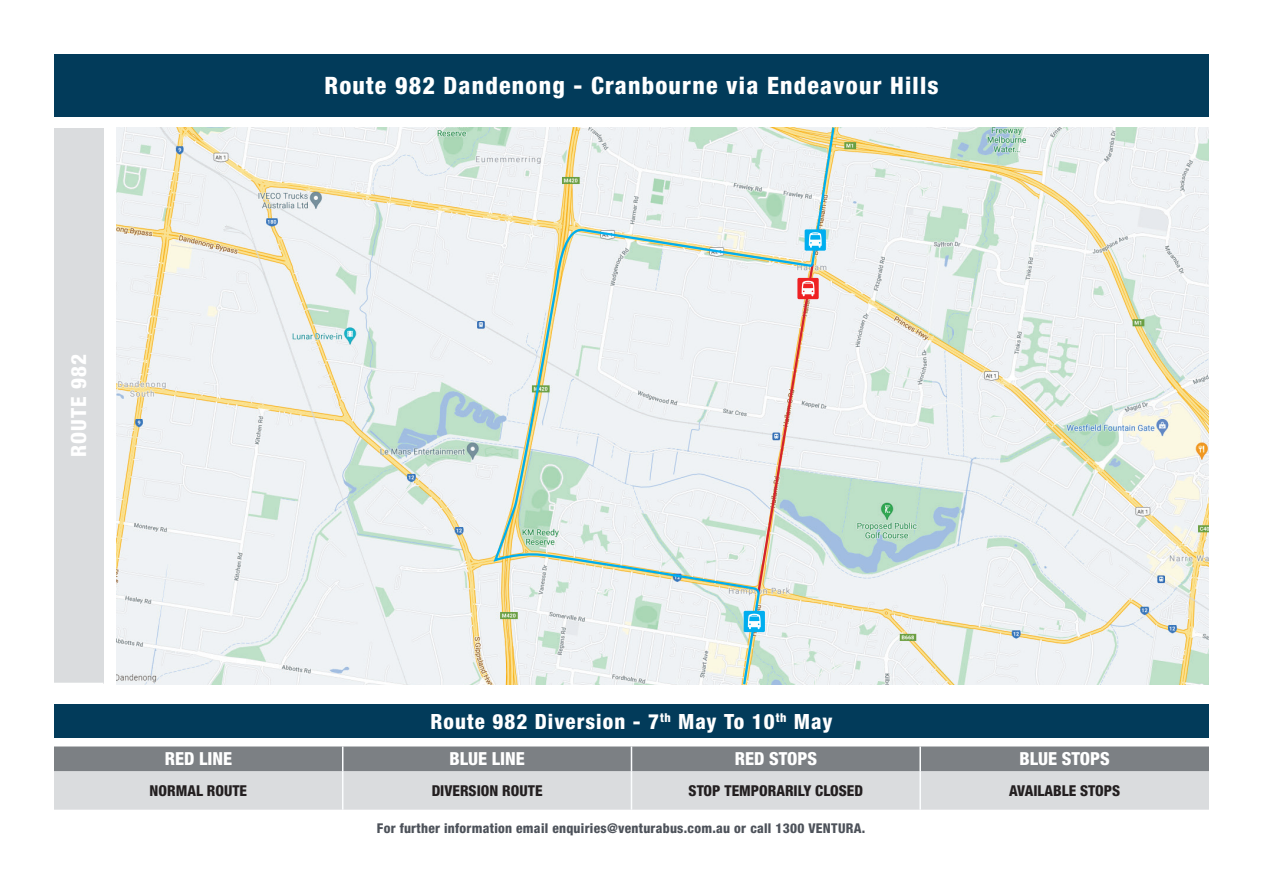
<style>
.page{position:relative;width:1263px;height:893px;background:#fff}
.page>*{position:absolute;margin:0;border:0;box-sizing:border-box;transform-origin:0 0}
.t1{font:800 condensed 24px "Helvetica Neue LT Std";letter-spacing:.05em;color:#fff}
.t2{font:800 condensed 21px "Helvetica Neue LT Std";letter-spacing:.05em;color:#fff}
.t3{font:800 condensed 18px "Helvetica Neue LT Std";color:#fff}
.t4{font:800 condensed 15px "Helvetica Neue LT Std";color:#231f20}
.t5{font:800 condensed 13.5px "Helvetica Neue LT Std";letter-spacing:.02em;color:#4d525a}
</style>
<div class="page">
<img style="left:116px;top:128px;width:1093px;height:556px">
<div style="left:54px;top:54px;width:1155px;height:63px;background:#023b5a"></div>
<div style="left:54px;top:128px;width:49px;height:555px;background:#dadcde"></div>
<svg style="left:493px;top:127px;width:343px;height:558px"></svg>
<div style="left:744px;top:611px;width:21px;height:21px;background:#00aeef;border-radius:2px"></div>
<svg style="left:748px;top:614px;width:13px;height:15px"></svg>
<div style="left:805px;top:229px;width:21px;height:22px;background:#00aeef;border-radius:2px"></div>
<svg style="left:809px;top:232px;width:13px;height:16px"></svg>
<div style="left:797px;top:278px;width:22px;height:21px;background:#ee2123;border-radius:2px"></div>
<svg style="left:756px;top:261px;width:59px;height:334px"></svg>
<div style="left:54px;top:704px;width:1155px;height:35px;background:#023b5a"></div>
<svg style="left:54px;top:746px;width:1155px;height:64px;background:#b6b9bb"></svg>
<hr style="left:919px;top:746px;width:2px;height:25px;background:#fbfdfe">
<hr style="left:342px;top:771px;width:1px;height:39px;background:#fbfdfe">
<hr style="left:631px;top:771px;width:1px;height:39px;background:#fbfdfe">
<hr style="left:919px;top:771px;width:2px;height:39px;background:#fbfdfe">
<h2 class="t2" style="left:66px;top:457px;width:104px;rotate:-90deg">ROUTE 982</h2>
<h1 class="t1" style="left:324px;top:71px;width:616px">Route 982 Dandenong - Cranbourne via Endeavour Hills</h1>
<h2 class="t2" style="left:430px;top:708px;width:403px">Route 982 Diversion - 7<sup>th</sup> May To 10<sup>th</sup> May</h2>
<h3 class="t3" style="left:165px;top:748px;width:69px">RED LINE</h3>
<h3 class="t3" style="left:449px;top:748px;width:77px">BLUE LINE</h3>
<h3 class="t3" style="left:735px;top:748px;width:84px">RED STOPS</h3>
<h3 class="t3" style="left:1019px;top:748px;width:92px">BLUE STOPS</h3>
<p class="t4" style="left:150px;top:781px;width:99px">NORMAL ROUTE</p>
<p class="t4" style="left:432px;top:781px;width:112px">DIVERSION ROUTE</p>
<p class="t4" style="left:689px;top:781px;width:176px">STOP TEMPORARILY CLOSED</p>
<p class="t4" style="left:1009px;top:781px;width:112px">AVAILABLE STOPS</p>
<p class="t5" style="left:377px;top:819px;width:490px">For further information email enquiries@venturabus.com.au or call 1300 VENTURA.</p>
</div>
